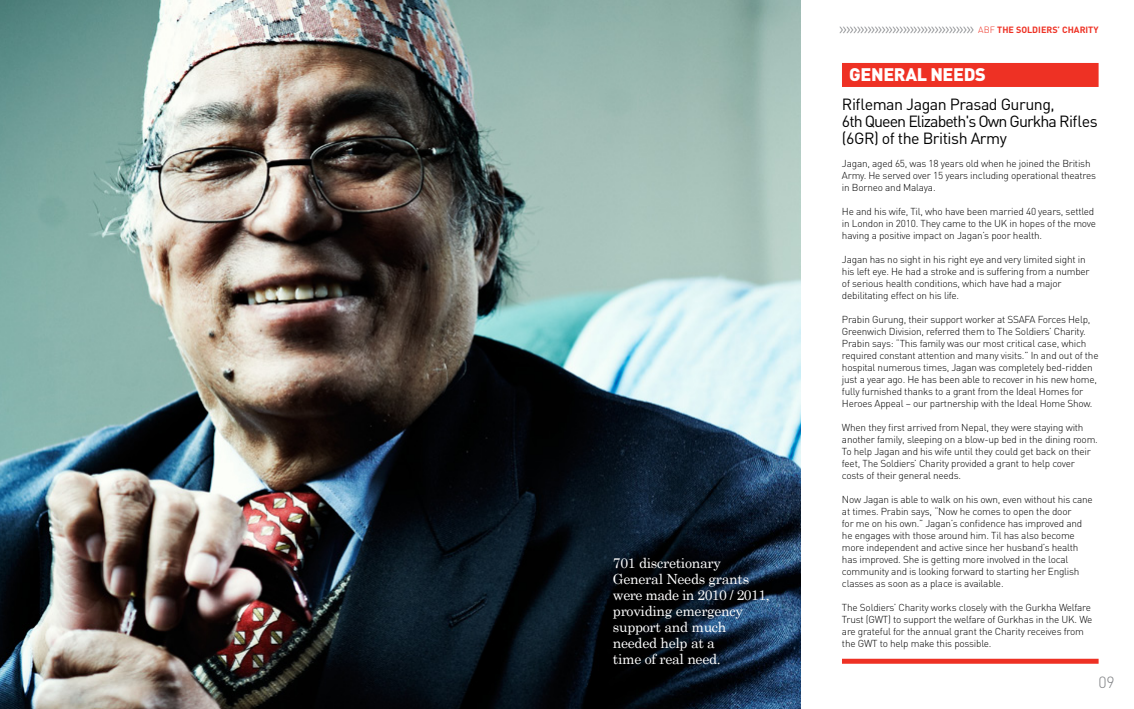
<style>
.page{position:relative;width:1134px;height:709px;background:#fff}
.page>*{position:absolute;margin:0;border:0;box-sizing:border-box;transform-origin:0 0}
.t1{font:900 18px "DIN";letter-spacing:-.02em;color:#fff}
.t2{font:16px/17px "DIN";letter-spacing:-.03em;color:#000}
.t3{font:300 16px "Gotham";color:#808285}
.t4{font:300 16px "DIN";color:#808285}
.t5{font:14px/16px "Century Schoolbook";letter-spacing:-.02em;color:#fff}
.t6{font:300 10px/12px "DIN";letter-spacing:-.02em;color:#000}
.t7{font:700 9px "DIN";color:#ee3124}
.s1{font-family:"DIN";font-size:9px;color:#ee3124}
.s2{font-family:"DIN";font-weight:700;font-size:9px;color:#ee3124}
</style>
<div class="page">
<img style="left:0;top:0;width:801px;height:709px">
<div style="left:842px;top:63px;width:256px;height:24px;background:#ee3124"></div>
<div style="left:842px;top:658px;width:256px;height:5px;background:#ee3124"></div>
<h3 class="t5" style="left:613px;top:554px;width:158px">701 discretionary<br>General Needs grants were made in 2010 / 2011, providing emergency support and much needed help at a<br>time of real need.</h3>
<h2 class="t3" style="left:839px;top:19px;width:189px">›››››››››››››››››››››››››››››››››››››› <span class="s1">ABF</span> <span class="s2">THE SOLDIER</span></h2>
<p class="t7" style="left:1052px;top:24px;width:48px">S’ CHARITY</p>
<h1 class="t1" style="left:849px;top:63px;width:138px">GENERAL NEEDS</h1>
<h2 class="t2" style="left:842px;top:95px;width:257px">Rifleman Jagan Prasad Gurung,<br>6th Queen Elizabeth's Own Gurkha Rifles (6GR) of the British Army</h2>
<p class="t6" style="left:842px;top:157px;width:256px">Jagan, aged 65, was 18 years old when he joined the British<br>Army. He served over 15 years including operational theatres in Borneo and Malaya.</p>
<p class="t6" style="left:842px;top:205px;width:256px">He and his wife, Til, who have been married 40 years, settled in London in 2010. They came to the UK in hopes of the move having a positive impact on Jagan’s poor health.</p>
<p class="t6" style="left:842px;top:253px;width:249px">Jagan has no sight in his right eye and very limited sight in his left eye. He had a stroke and is suffering from a number of serious health conditions, which have had a major debilitating effect on his life.</p>
<p class="t6" style="left:842px;top:313px;width:258px">Prabin Gurung, their support worker at SSAFA Forces Help, Greenwich Division, referred them to The Soldiers’ Charity.<br>Prabin says: “This family was our most critical case, which required constant attention and many visits.” In and out of the hospital numerous times, Jagan was completely bed-ridden just a year ago. He has been able to recover in his new home, fully furnished thanks to a grant from the Ideal Homes for Heroes Appeal – our partnership with the Ideal Home Show.</p>
<p class="t6" style="left:842px;top:421px;width:257px">When they first arrived from Nepal, they were staying with another family, sleeping on a blow-up bed in the dining room.<br>To help Jagan and his wife until they could get back on their feet, The Soldiers’ Charity provided a grant to help cover costs of their general needs.</p>
<p class="t6" style="left:842px;top:493px;width:252px">Now Jagan is able to walk on his own, even without his cane at times. Prabin says, “Now he comes to open the door<br>for me on his own.” Jagan’s confidence has improved and he engages with those around him. Til has also become more independent and active since her husband’s health has improved. She is getting more involved in the local community and is looking forward to starting her English classes as soon as a place is available.</p>
<p class="t6" style="left:842px;top:601px;width:252px">The Soldiers’ Charity works closely with the Gurkha Welfare Trust (GWT) to support the welfare of Gurkhas in the UK. We are grateful for the annual grant the Charity receives from the GWT to help make this possible.</p>
<h2 class="t4" style="left:1098px;top:672px;width:17px">09</h2>
</div>
